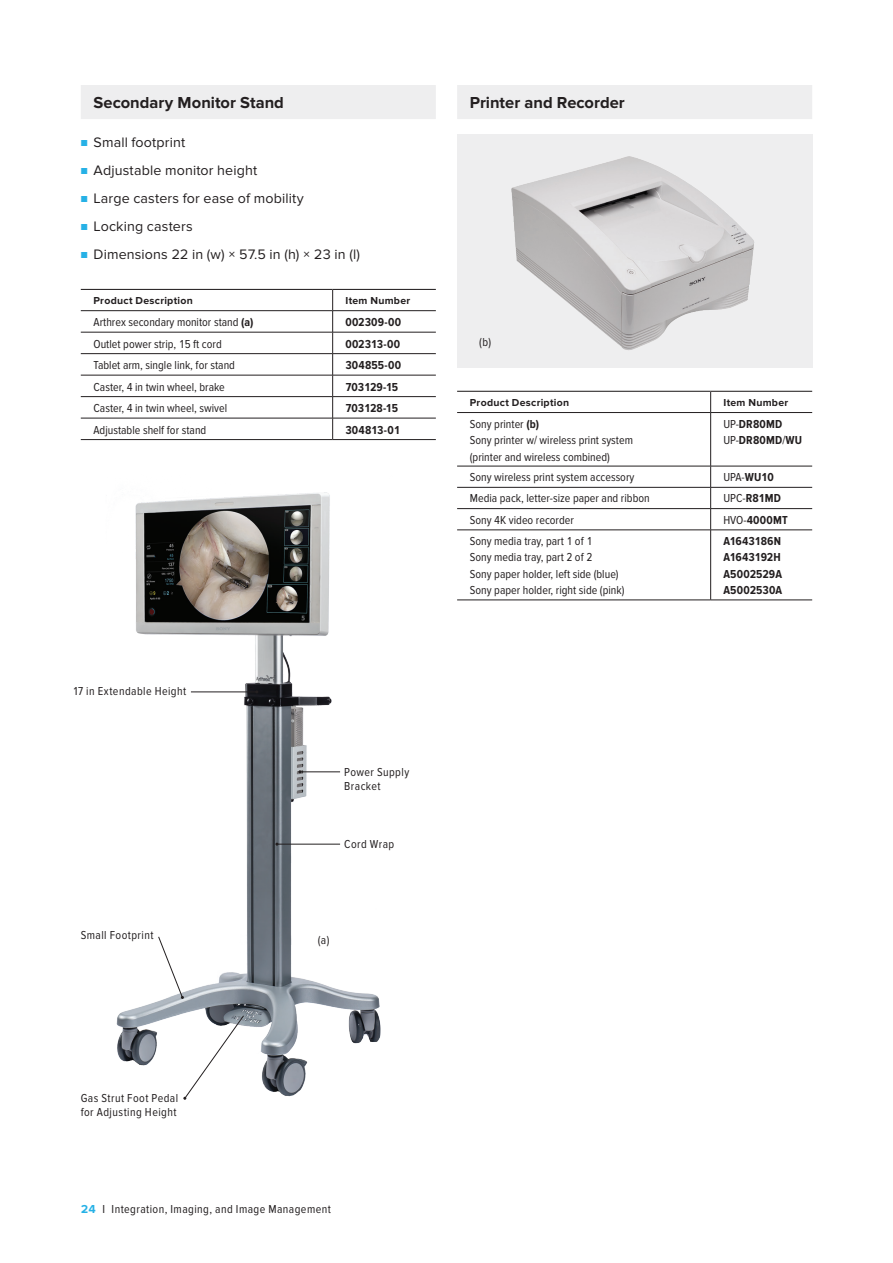
<style>
.page{position:relative;width:893px;height:1263px;background:#fff}
.page>*{position:absolute;margin:0;border:0;box-sizing:border-box;transform-origin:0 0}
._06_Product_name_bar{font:700 16.5px "Proxima Nova";color:#231f20}
.t1{font:14.25px "Proxima Nova";letter-spacing:.01em;color:#231f20}
._09_Table_Content{font:12px "Proxima Nova Cond";color:#231f20}
._15_Position_Spelling_black{font:12px "Proxima Nova Cond";letter-spacing:.035em;color:#231f20}
._09_Table_Item_number{font:700 12px "Proxima Nova Cond";letter-spacing:.01em;color:#231f20}
._09_Table_Content-2{font:12px "Proxima Nova Cond";letter-spacing:.035em;color:#231f20}
._09_Table_Item_number-2{font:700 12px "Proxima Nova Cond";letter-spacing:-.015em;color:#231f20}
._09_Table_Item_number-3{font:700 12px "Proxima Nova Cond";letter-spacing:-.01em;color:#231f20}
._09_Table_Item_number-4{font:12px "Proxima Nova Cond";color:#231f20}
._09_Table_Header{font:700 10.5px "Proxima Nova";letter-spacing:.025em;color:#231f20}
.s1{font-size:10.5px;color:#26b1e6}
.s2{font-weight:700}
.s3{font-family:"Proxima Nova";font-weight:700;color:#26b1e6}
.s4{font-weight:400}
</style>
<div class="page">
<div style="left:457px;top:85px;width:355px;height:34px;background:#eeeeef"></div>
<div style="left:457px;top:134px;width:355px;height:234px;background:#eeeeef"></div>
<hr style="left:457px;top:391px;width:254px;height:1px;background:#231f20">
<hr style="left:711px;top:391px;width:101px;height:1px;background:#231f20">
<hr style="left:711px;top:412px;width:101px;height:1px;background:#231f20">
<hr style="left:457px;top:412px;width:254px;height:1px;background:#231f20">
<hr style="left:710px;top:413px;width:1px;height:53px;background:#231f20">
<hr style="left:457px;top:466px;width:254px;height:1px;background:#231f20">
<hr style="left:457px;top:487px;width:254px;height:1px;background:#231f20">
<hr style="left:457px;top:508px;width:254px;height:1px;background:#231f20">
<svg style="left:710px;top:466px;width:1px;height:64px"></svg>
<hr style="left:457px;top:530px;width:254px;height:1px;background:#231f20">
<hr style="left:710px;top:530px;width:1px;height:70px;background:#231f20">
<hr style="left:457px;top:600px;width:254px;height:1px;background:#231f20">
<svg style="left:710px;top:392px;width:1px;height:20px"></svg>
<hr style="left:711px;top:466px;width:101px;height:1px;background:#231f20">
<hr style="left:711px;top:487px;width:101px;height:1px;background:#231f20">
<hr style="left:711px;top:508px;width:101px;height:1px;background:#231f20">
<hr style="left:711px;top:530px;width:101px;height:1px;background:#231f20">
<hr style="left:711px;top:600px;width:101px;height:1px;background:#231f20">
<div style="left:81px;top:85px;width:355px;height:34px;background:#eeeeef"></div>
<hr style="left:81px;top:289px;width:252px;height:1px;background:#231f20">
<hr style="left:333px;top:289px;width:103px;height:1px;background:#231f20">
<hr style="left:81px;top:310px;width:252px;height:1px;background:#231f20">
<hr style="left:333px;top:310px;width:103px;height:1px;background:#231f20">
<hr style="left:81px;top:332px;width:252px;height:1px;background:#231f20">
<hr style="left:333px;top:332px;width:103px;height:1px;background:#231f20">
<hr style="left:81px;top:353px;width:252px;height:1px;background:#231f20">
<hr style="left:333px;top:353px;width:103px;height:1px;background:#231f20">
<hr style="left:81px;top:375px;width:252px;height:1px;background:#231f20">
<hr style="left:333px;top:375px;width:103px;height:1px;background:#231f20">
<hr style="left:81px;top:396px;width:252px;height:1px;background:#231f20">
<hr style="left:333px;top:396px;width:103px;height:1px;background:#231f20">
<hr style="left:81px;top:418px;width:252px;height:1px;background:#231f20">
<hr style="left:333px;top:418px;width:103px;height:1px;background:#231f20">
<svg style="left:332px;top:290px;width:1px;height:149px"></svg>
<hr style="left:81px;top:439px;width:252px;height:1px;background:#231f20">
<hr style="left:333px;top:439px;width:103px;height:1px;background:#231f20">
<img style="left:511px;top:156px;width:244px;height:194px">
<img style="left:116px;top:492px;width:265px;height:605px">
<hr style="left:277px;top:844px;width:63px;height:1px;background:#231f20">
<hr style="left:191px;top:691px;width:66px;height:1px;background:#231f20">
<hr style="left:300px;top:771px;width:40px;height:1px;background:#231f20">
<svg style="left:158px;top:936px;width:26px;height:63px"></svg>
<svg style="left:183px;top:1015px;width:62px;height:85px"></svg>
<p class="_06_Product_name_bar" style="left:94px;top:93px;width:192px">Secondary Monitor Stand</p>
<p class="t1" style="left:81px;top:134px;width:106px"><span class="s1">■</span> Small footprint</p>
<p class="t1" style="left:81px;top:162px;width:178px"><span class="s1">■</span> Adjustable monitor height</p>
<p class="t1" style="left:81px;top:190px;width:225px"><span class="s1">■</span> Large casters for ease of mobility</p>
<p class="t1" style="left:81px;top:218px;width:113px"><span class="s1">■</span> Locking casters</p>
<p class="t1" style="left:81px;top:246px;width:281px"><span class="s1">■</span> Dimensions 22 in (w) × 57.5 in (h) × 23 in (l)</p>
<p class="_09_Table_Header" style="left:94px;top:294px;width:101px">Product Description</p>
<p class="_09_Table_Header" style="left:345px;top:294px;width:66px">Item Number</p>
<p class="_09_Table_Content" style="left:94px;top:315px;width:161px">Arthrex secondary monitor stand <span class="s2">(a)</span></p>
<p class="_09_Table_Item_number" style="left:345px;top:315px;width:57px">002309-00</p>
<p class="_09_Table_Content" style="left:94px;top:337px;width:130px">Outlet power strip, 15 ft cord</p>
<p class="_09_Table_Item_number" style="left:345px;top:337px;width:56px">002313-00</p>
<p class="_09_Table_Content" style="left:94px;top:358px;width:143px">Tablet arm, single link, for stand</p>
<p class="_09_Table_Item_number" style="left:345px;top:358px;width:57px">304855-00</p>
<p class="_09_Table_Content" style="left:94px;top:380px;width:133px">Caster, 4 in twin wheel, brake</p>
<p class="_09_Table_Item_number-2" style="left:345px;top:380px;width:54px">703129-15</p>
<p class="_09_Table_Content" style="left:94px;top:401px;width:135px">Caster, 4 in twin wheel, swivel</p>
<p class="_09_Table_Item_number-2" style="left:345px;top:401px;width:54px">703128-15</p>
<p class="_09_Table_Content" style="left:94px;top:423px;width:114px">Adjustable shelf for stand</p>
<p class="_09_Table_Item_number" style="left:345px;top:423px;width:56px">304813-01</p>
<p class="_15_Position_Spelling_black" style="left:74px;top:684px;width:114px">17 in Extendable Height</p>
<p class="_15_Position_Spelling_black" style="left:81px;top:929px;width:74px">Small Footprint</p>
<p class="_15_Position_Spelling_black" style="left:344px;top:765px;width:67px">Power Supply</p>
<p class="_15_Position_Spelling_black" style="left:344px;top:780px;width:38px">Bracket</p>
<p class="_15_Position_Spelling_black" style="left:344px;top:837px;width:52px">Cord Wrap</p>
<p class="_15_Position_Spelling_black" style="left:318px;top:933px;width:13px">(a)</p>
<p class="_15_Position_Spelling_black" style="left:81px;top:1091px;width:99px">Gas Strut Foot Pedal</p>
<p class="_15_Position_Spelling_black" style="left:81px;top:1105px;width:97px">for Adjusting Height</p>
<p class="_09_Table_Content-2" style="left:81px;top:1202px;width:252px"><span class="s3">24</span> I Integration, Imaging, and Image Management</p>
<p class="_06_Product_name_bar" style="left:470px;top:93px;width:156px">Printer and Recorder</p>
<p class="_15_Position_Spelling_black" style="left:479px;top:335px;width:13px">(b)</p>
<p class="_09_Table_Header" style="left:470px;top:396px;width:101px">Product Description</p>
<p class="_09_Table_Header" style="left:723px;top:396px;width:66px">Item Number</p>
<p class="_09_Table_Content" style="left:470px;top:417px;width:71px">Sony printer <span class="s2">(b)</span></p>
<p class="_09_Table_Content" style="left:470px;top:433px;width:165px">Sony printer w/ wireless print system</p>
<p class="_09_Table_Content" style="left:470px;top:450px;width:142px">(printer and wireless combined)</p>
<p class="_09_Table_Item_number" style="left:723px;top:417px;width:60px"><span class="s4">UP-</span>DR80MD</p>
<p class="_09_Table_Item_number" style="left:723px;top:433px;width:80px"><span class="s4">UP-</span>DR80MD<span class="s4">/</span>WU</p>
<p class="_09_Table_Content" style="left:470px;top:470px;width:166px">Sony wireless print system accessory</p>
<p class="_09_Table_Item_number-4" style="left:723px;top:470px;width:52px">UPA-<span class="s2">WU10</span></p>
<p class="_09_Table_Content" style="left:470px;top:492px;width:181px">Media pack, letter-size paper and ribbon</p>
<p class="_09_Table_Item_number" style="left:723px;top:492px;width:59px"><span class="s4">UPC-</span>R81MD</p>
<p class="_09_Table_Content" style="left:470px;top:513px;width:106px">Sony 4K video recorder</p>
<p class="_09_Table_Item_number" style="left:723px;top:513px;width:66px"><span class="s4">HVO-</span>4000MT</p>
<p class="_09_Table_Content" style="left:470px;top:534px;width:124px">Sony media tray, part 1 of 1</p>
<p class="_09_Table_Content" style="left:470px;top:551px;width:124px">Sony media tray, part 2 of 2</p>
<p class="_09_Table_Content" style="left:470px;top:567px;width:150px">Sony paper holder, left side (blue)</p>
<p class="_09_Table_Content" style="left:470px;top:584px;width:156px">Sony paper holder, right side (pink)</p>
<p class="_09_Table_Item_number-3" style="left:723px;top:534px;width:59px">A1643186N</p>
<p class="_09_Table_Item_number-2" style="left:723px;top:551px;width:59px">A1643192H</p>
<p class="_09_Table_Item_number" style="left:723px;top:567px;width:60px">A5002529A</p>
<p class="_09_Table_Item_number" style="left:723px;top:584px;width:60px">A5002530A</p>
</div>
